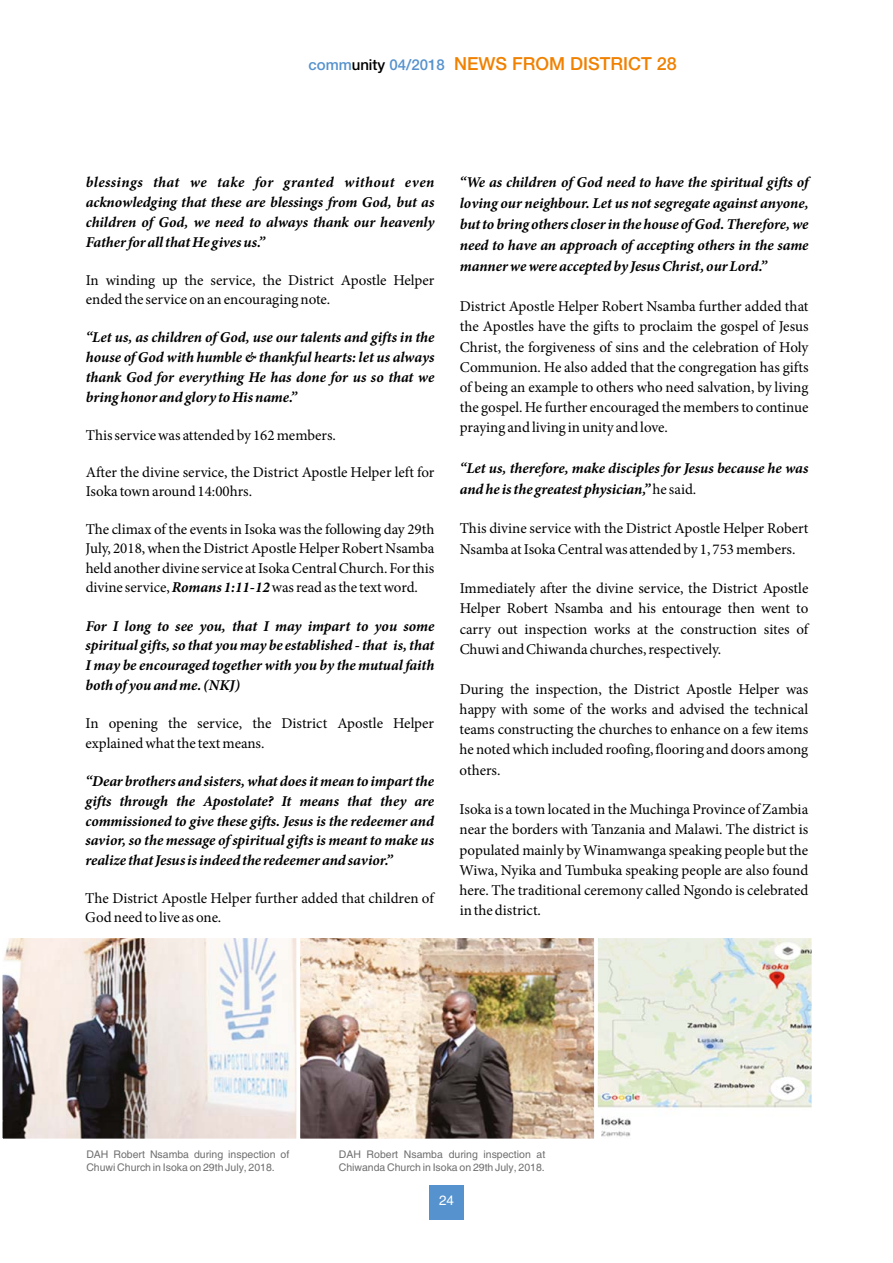
<style>
.page{position:relative;width:893px;height:1263px;background:#fff}
.page>*{position:absolute;margin:0;border:0;box-sizing:border-box;transform-origin:0 0}
.t1{font:500 18px "Helvetica Neue LT";color:#f08100}
.t2{font:15px/20.2px "Minion Pro";color:#000}
.t3{font:italic 700 15px/19.8px "Minion Pro";color:#000;text-align:justify}
.t4{font:13.5px "Helvetica LT Std";color:#fff}
.t5{font:10.5px/13.4px "Helvetica";color:#706f6f}
.s1{font-size:15px;color:#5692ce}
.s2{font-size:15px;color:#000}
.s3{font-weight:700;font-style:italic}
.s4{font-weight:400;font-style:normal}
</style>
<div class="page">
<div style="left:429px;top:1185px;width:35px;height:34px;background:#5692ce"></div>
<img style="left:302px;top:939px;width:508px;height:198px">
<img style="left:2px;top:938px;width:295px;height:201px">
<div style="left:297px;top:934px;width:301px;height:208px;border:4px solid #fff"></div>
<div style="left:594px;top:934px;width:221px;height:208px;border:4px solid #fff"></div>
<p class="t1" style="left:308px;top:53px;width:370px"><span class="s1">comm</span><span class="s2">unity</span> <span class="s1">04/2018</span> NEWS FROM DISTRICT 28</p>
<p class="t3" style="left:86px;top:172px;width:350px">blessings that we take for granted without even acknowledging that these are blessings from God, but as children of God, we need to always thank our heavenly Father for all that He gives us.”</p>
<p class="t2" style="left:86px;top:271px;width:350px;line-height:19.2px">In winding up the service, the District Apostle Helper ended the service on an encouraging note.</p>
<p class="t3" style="left:86px;top:327px;width:350px">“Let us, as children of God, use our talents and gifts in the house of God with humble &amp; thankful hearts: let us always thank God for everything He has done for us so that we bring honor and glory to His name.”</p>
<p class="t2" style="left:86px;top:425px;width:252px">This service was attended by 162 members.</p>
<p class="t2" style="left:86px;top:463px;width:350px;line-height:19.2px">After the divine service, the District Apostle Helper left for<br>Isoka town around 14:00hrs.</p>
<p class="t2" style="left:86px;top:520px;width:350px;line-height:19.5px;text-align:justify">The climax of the events in Isoka was the following day 29th July, 2018, when the District Apostle Helper Robert Nsamba held another divine service at Isoka Central Church. For this divine service, <span class="s3">Romans 1:11-12</span>was read as the text word.</p>
<p class="t3" style="left:86px;top:616px;width:350px">For I long to see you, that I may impart to you some spiritual gifts, so that you may be established - that is, that I may be encouraged together with you by the mutual faith both of you and me. (NKJ)</p>
<p class="t2" style="left:85px;top:714px;width:350px;line-height:19.2px">In opening the service, the District Apostle Helper explained what the text means.</p>
<p class="t3" style="left:85px;top:771px;width:350px">“Dear brothers and sisters, what does it mean to impart the gifts through the Apostolate? It means that they are commissioned to give these gifts. Jesus is the redeemer and savior, so the message of spiritual gifts is meant to make us realize that Jesus is indeed the redeemer and savior.”</p>
<p class="t2" style="left:85px;top:888px;width:350px;line-height:19.2px">The District Apostle Helper further added that children of<br>God need to live as one.</p>
<p class="t3" style="left:459px;top:172px;width:351px;line-height:20.9px">“We as children of God need to have the spiritual gifts of loving our neighbour. Let us not segregate against anyone, but to bring others closer in the house of God. Therefore, we need to have an approach of accepting others in the same manner we were accepted by Jesus Christ, our Lord.”</p>
<p class="t2" style="left:460px;top:296px;width:350px;text-align:justify">District Apostle Helper Robert Nsamba further added that the Apostles have the gifts to proclaim the gospel of Jesus Christ, the forgiveness of sins and the celebration of Holy Communion. He also added that the congregation has gifts of being an example to others who need salvation, by living the gospel. He further encouraged the members to continue praying and living in unity and love.</p>
<p class="t3" style="left:460px;top:457px;width:350px;line-height:20.9px">“Let us, therefore, make disciples for Jesus because he was and he is the greatest physician,” <span class="s4">he said.</span></p>
<p class="t2" style="left:460px;top:518px;width:350px">This divine service with the District Apostle Helper Robert<br>Nsamba at Isoka Central was attended by 1, 753 members.</p>
<p class="t2" style="left:460px;top:578px;width:350px;text-align:justify">Immediately after the divine service, the District Apostle Helper Robert Nsamba and his entourage then went to carry out inspection works at the construction sites of Chuwi and Chiwanda churches, respectively.</p>
<p class="t2" style="left:460px;top:679px;width:350px;text-align:justify">During the inspection, the District Apostle Helper was happy with some of the works and advised the technical teams constructing the churches to enhance on a few items he noted which included roofing, flooring and doors among others.</p>
<p class="t2" style="left:459px;top:799px;width:350px;text-align:justify">Isoka is a town located in the Muchinga Province of Zambia near the borders with Tanzania and Malawi. The district is populated mainly by Winamwanga speaking people but the Wiwa, Nyika and Tumbuka speaking people are also found here. The traditional ceremony called Ngondo is celebrated in the district.</p>
<p class="t5" style="left:86px;top:1147px;width:204px">DAH Robert Nsamba during inspection of<br>Chuwi Church in Isoka on 29th July, 2018.</p>
<p class="t5" style="left:339px;top:1147px;width:208px">DAH Robert Nsamba during inspection at<br>Chiwanda Church in Isoka on 29th July, 2018.</p>
<p class="t4" style="left:439px;top:1192px;width:17px">24</p>
</div>
